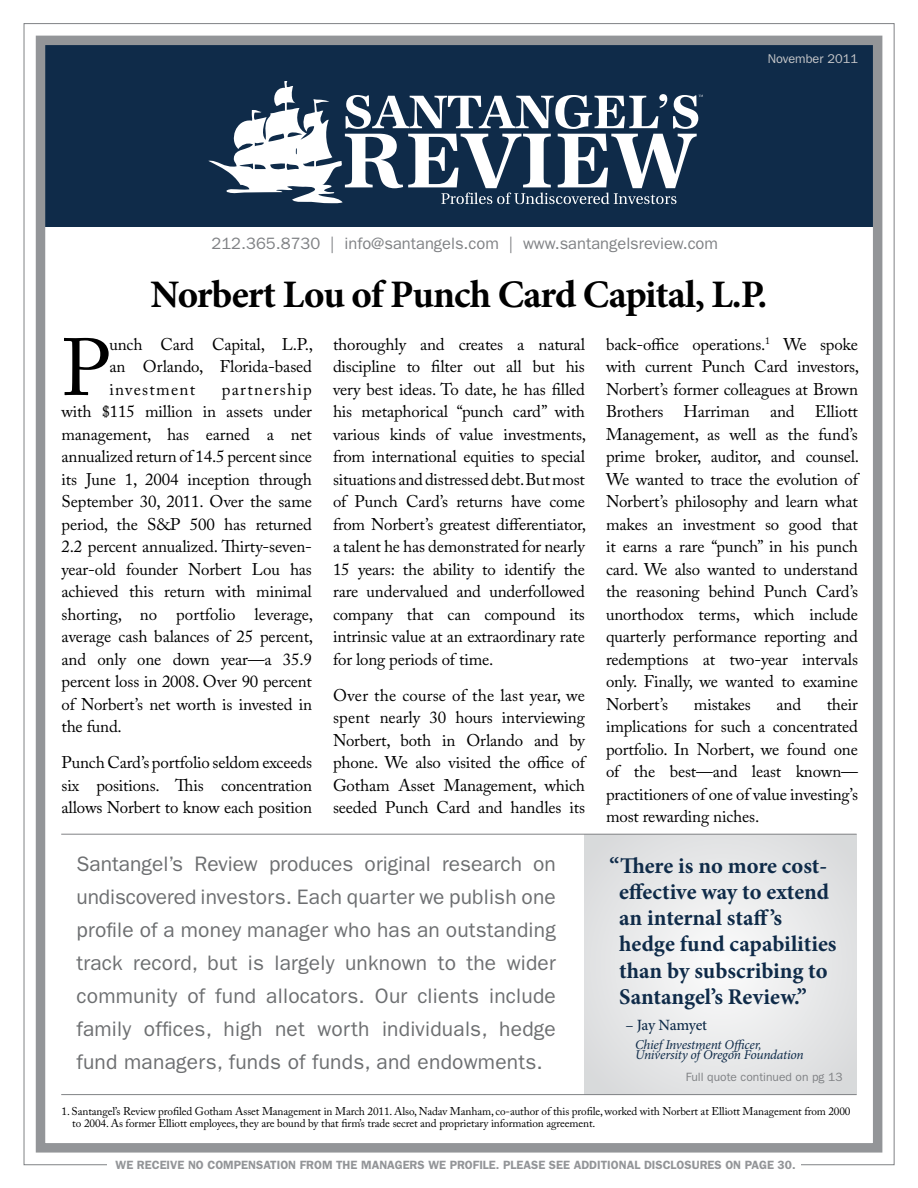
<style>
.page{position:relative;width:918px;height:1188px;background:#fff}
.page>*{position:absolute;margin:0;border:0;box-sizing:border-box;transform-origin:0 0}
.t1{font:80.1px "Adobe Caslon Pro";color:#000}
.t2{font:700 39px "Minion Pro";letter-spacing:-.025em;color:#000}
.t3{font:700 22.5px/26.2px "Minion Pro";color:#0f2b49}
.t4{font:21px/33px "ITC Franklin Gothic Std";letter-spacing:.01em;color:#6d6f71;text-align:justify}
.t5{font:16.8px/22.5px "Adobe Caslon Pro";letter-spacing:-.01em;color:#000;text-align:justify}
.t6{font:16.5px "ITC Franklin Gothic Std";color:#808285}
.t7{font:500 15.6px "Minion Pro";letter-spacing:-.025em;color:#0f2b49}
.t8{font:italic 13.5px/10.5px "Minion Pro";letter-spacing:-.02em;color:#0f2b49}
.t9{font:12.75px "ITC Franklin Gothic Std";color:#c7c8ca}
.t10{font:600 12px "ITC Franklin Gothic Std";color:#939598}
.t11{font:12px "ITC Franklin Gothic Std";color:#808285}
.t12{font:11.25px/12px "Adobe Caslon Pro";letter-spacing:-.01em;color:#000}
</style>
<div class="page">
<div style="left:45px;top:45px;width:831px;height:182px;background:#0f2b49"></div>
<svg style="left:208px;top:81px;width:495px;height:123px"></svg>
<div style="left:36px;top:36px;width:846px;height:1117px;border:9px solid #939598"></div>
<svg style="left:585px;top:835px;width:272px;height:259px"></svg>
<hr style="left:61px;top:834px;width:796px;height:1px;background:#808285">
<hr style="left:61px;top:1094px;width:796px;height:1px;background:#808285">
<p class="t9" style="left:768px;top:51px;width:92px">November 2011</p>
<p class="t6" style="left:212px;top:234px;width:508px">212.365.8730 | info@santangels.com | www.santangelsreview.com</p>
<h2 class="t2" style="left:151px;top:267px;width:618px">Norbert Lou of Punch Card Capital, L.P.</h2>
<p class="t5" style="left:606px;top:333px;width:255px">back-office operations.<sup>1</sup> We spoke with current Punch Card investors, Norbert’s former colleagues at Brown Brothers Harriman and Elliott Management, as well as the fund’s prime broker, auditor, and counsel.<br>We wanted to trace the evolution of Norbert’s philosophy and learn what makes an investment so good that it earns a rare “punch” in his punch card. We also wanted to understand the reasoning behind Punch Card’s unorthodox terms, which include quarterly performance reporting and redemptions at two-year intervals only. Finally, we wanted to examine Norbert’s</p>
<p class="t5" style="left:333px;top:333px;width:255px">thoroughly and creates a natural discipline to filter out all but his very best ideas. To date, he has filled his metaphorical “punch card” with various kinds of value investments, from international equities to special situations and distressed debt. But most of Punch Card’s returns have come from Norbert’s greatest differentiator, a talent he has demonstrated for nearly 15 years: the ability to identify the rare undervalued and underfollowed company that can compound its intrinsic value at an extraordinary rate for long periods of time.</p>
<p class="t5" style="left:333px;top:684px;width:254px">Over the course of the last year, we spent nearly 30 hours interviewing Norbert, both in Orlando and by phone. We also visited the office of Gotham Asset Management, which seeded Punch Card and handles its</p>
<h1 class="t1" style="left:62px;top:320px;width:50px">P</h1>
<p class="t5" style="left:109px;top:333px;width:205px">unch Card Capital, L.P., an Orlando, Florida-based investment</p>
<p class="t5" style="left:62px;top:378px;width:253px;text-indent:160px">partnership with $115 million in assets under management, has earned a net annualized return of 14.5 percent since its June 1, 2004 inception through September 30, 2011. Over the same period, the S&amp;P 500 has returned 2.2 percent annualized. Thirty-seven&shy;year-old founder Norbert Lou has achieved this return with minimal shorting, no portfolio leverage, average cash balances of 25 percent, and only one down year—a 35.9 percent loss in 2008. Over 90 percent of Norbert’s net worth is invested in the fund.</p>
<p class="t5" style="left:62px;top:751px;width:252px">Punch Card’s portfolio seldom exceeds six positions. This concentration allows Norbert to know each position</p>
<p class="t5" style="left:606px;top:693px;width:254px;text-indent:221px">their implications for such a concentrated portfolio. In Norbert, we found one of the best—and least known— practitioners of one of value investing’s most rewarding niches.</p>
<p class="t5" style="left:694px;top:693px;width:59px">mistakes</p>
<p class="t5" style="left:777px;top:693px;width:26px">and</p>
<p class="t4" style="left:76px;top:847px;width:481px">Santangel’s Review produces original research on undiscovered investors. Each quarter we publish one profile of a money manager who has an outstanding track record, but is largely unknown to the wider community of fund allocators. Our clients include family offices, high net worth individuals, hedge fund managers, funds of funds, and endowments.</p>
<h3 class="t3" style="left:619px;top:852px;width:219px;text-indent:-10px">“There is no more cost&shy;effective way to extend an internal staff’s hedge fund capabilities than by subscribing to<br>Santangel’s Review.”</h3>
<p class="t7" style="left:626px;top:1015px;width:83px">– Jay Namyet</p>
<p class="t8" style="left:635px;top:1039px;width:170px">Chief Investment Officer,<br>University of Oregon Foundation</p>
<p class="t11" style="left:686px;top:1070px;width:158px">Full quote continued on pg 13</p>
<p class="t12" style="left:72px;top:1105px;width:780px;text-indent:-11px">1. Santangel’s Review profiled Gotham Asset Management in March 2011. Also, Nadav Manham, co-author of this profile, worked with Norbert at Elliott Management from 2000 to 2004. As former Elliott employees, they are bound by that firm’s trade secret and proprietary information agreement.</p>
<p class="t10" style="left:116px;top:1157px;width:682px">WE RECEIVE NO COMPENSATION FROM THE MANAGERS WE PROFILE. PLEASE SEE ADDITIONAL DISCLOSURES ON PAGE 30.</p>
</div>
